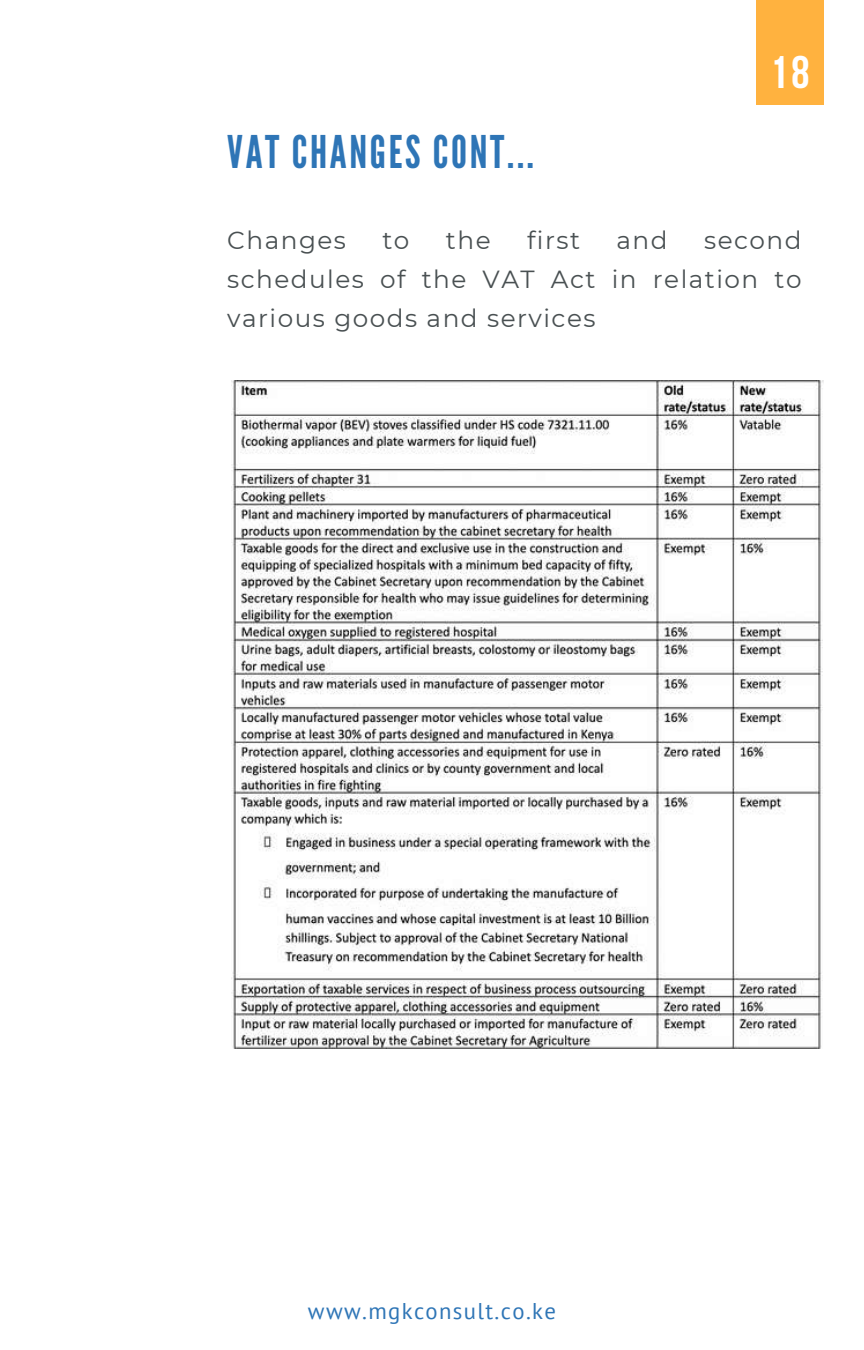
<style>
.page{position:relative;width:864px;height:1350px;background:#fff}
.page>*{position:absolute;margin:0;border:0;box-sizing:border-box;transform-origin:0 0}
.t1{font:700 45.45px "Bebas Neue";color:#fff}
.t2{font:45px "League Gothic";letter-spacing:.06em;color:#2e75b6}
.t3{font:24.75px/38.7px "Montserrat";letter-spacing:.06em;color:#495052;text-align:justify}
.t4{font:22.72px "PT Sans";letter-spacing:.06em;color:#2e75b6}
</style>
<div class="page">
<div style="left:756px;top:0;width:67px;height:105px;background:#ffb23f"></div>
<img style="left:232px;top:381px;width:592px;height:668px">
<h2 class="t2" style="left:227px;top:126px;width:308px">VAT CHANGES CONT...</h2>
<h1 class="t1" style="left:770px;top:54px;width:41px">18</h1>
<p class="t3" style="left:227px;top:221px;width:120px">Changes</p>
<p class="t3" style="left:382px;top:221px;width:29px">to</p>
<p class="t3" style="left:446px;top:221px;width:46px">the</p>
<p class="t3" style="left:527px;top:221px;width:55px">first</p>
<p class="t3" style="left:617px;top:221px;width:53px">and</p>
<p class="t3" style="left:227px;top:221px;width:576px;text-indent:477px">second schedules of the VAT Act in relation to various goods and services</p>
<p class="t4" style="left:308px;top:1296px;width:250px">www.mgkconsult.co.ke</p>
</div>
